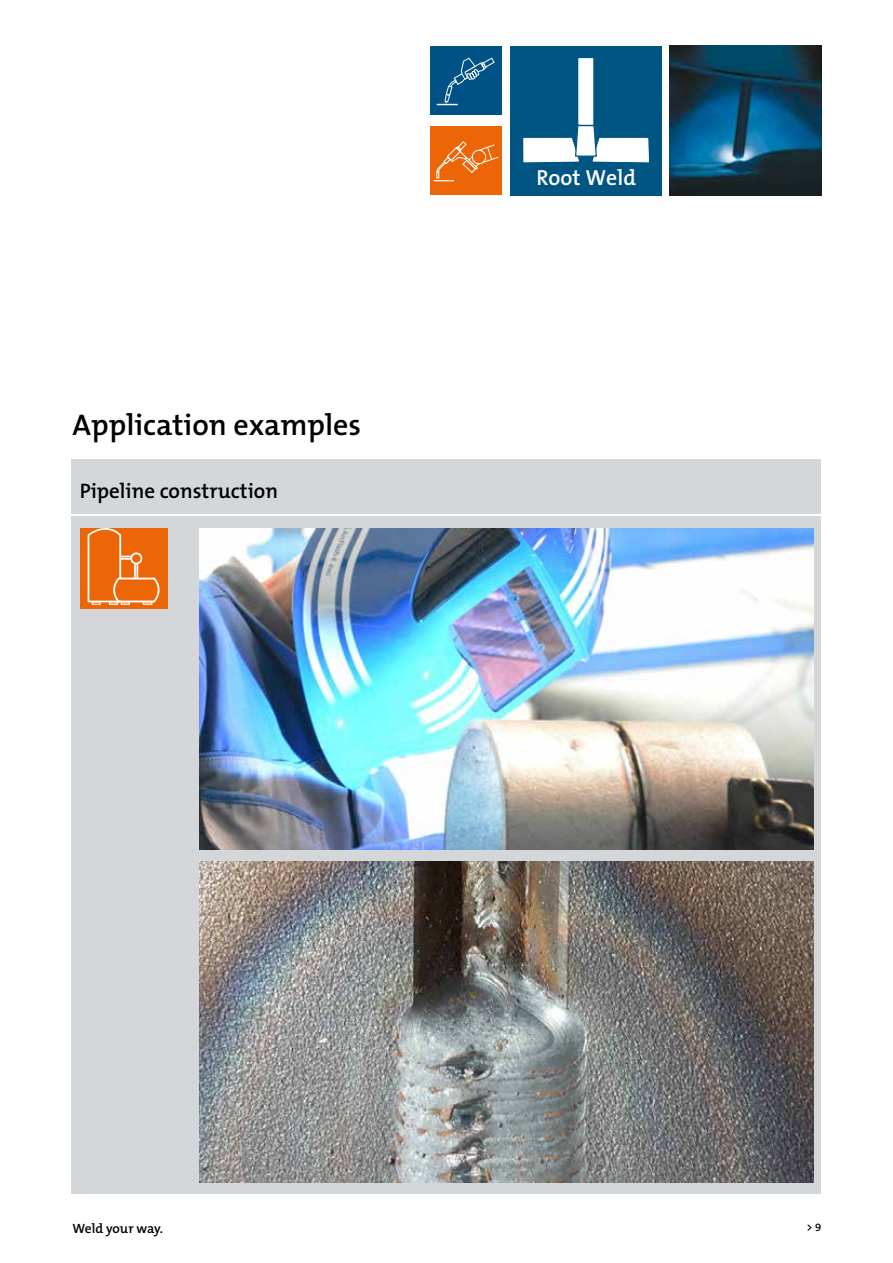
<style>
.page{position:relative;width:893px;height:1263px;background:#fff}
.page>*{position:absolute;margin:0;border:0;box-sizing:border-box;transform-origin:0 0}
.t1{font:600 30px "The Mix B6";color:#000}
.t2{font:600 21.9px "The Mix B6";color:#fff}
.t3{font:600 21px "The Mix B6";color:#000}
.t4{font:600 13.5px "The Mix B6";letter-spacing:-.005em;color:#000}
.t5{font:600 11.25px "The Mix B6";color:#000}
</style>
<div class="page">
<img style="left:670px;top:46px;width:151px;height:149px">
<div style="left:431px;top:126px;width:71px;height:69px;background:#ec6608"></div>
<svg style="left:434px;top:141px;width:65px;height:40px"></svg>
<div style="left:510px;top:46px;width:152px;height:149px;background:#005583"></div>
<div style="left:578px;top:58px;width:15px;height:67px;background:#fff;border:1px solid #fff"></div>
<svg style="left:523px;top:124px;width:126px;height:39px"></svg>
<div style="left:72px;top:459px;width:749px;height:55px;background:#d3d7da"></div>
<div style="left:72px;top:517px;width:749px;height:677px;background:#d3d7da"></div>
<img style="left:199px;top:528px;width:614px;height:322px">
<img style="left:199px;top:861px;width:614px;height:321px">
<div style="left:80px;top:528px;width:87px;height:80px;background:#ec6608"></div>
<svg style="left:87px;top:528px;width:73px;height:77px"></svg>
<div style="left:431px;top:46px;width:71px;height:69px;background:#005286"></div>
<svg style="left:437px;top:57px;width:58px;height:48px"></svg>
<h1 class="t1" style="left:73px;top:409px;width:290px">Application examples</h1>
<p class="t3" style="left:80px;top:479px;width:200px">Pipeline construction</p>
<p class="t2" style="left:536px;top:166px;width:101px">Root Weld</p>
<p class="t4" style="left:72px;top:1221px;width:92px">Weld your way.</p>
<p class="t5" style="left:806px;top:1221px;width:16px">&gt; 9</p>
</div>
